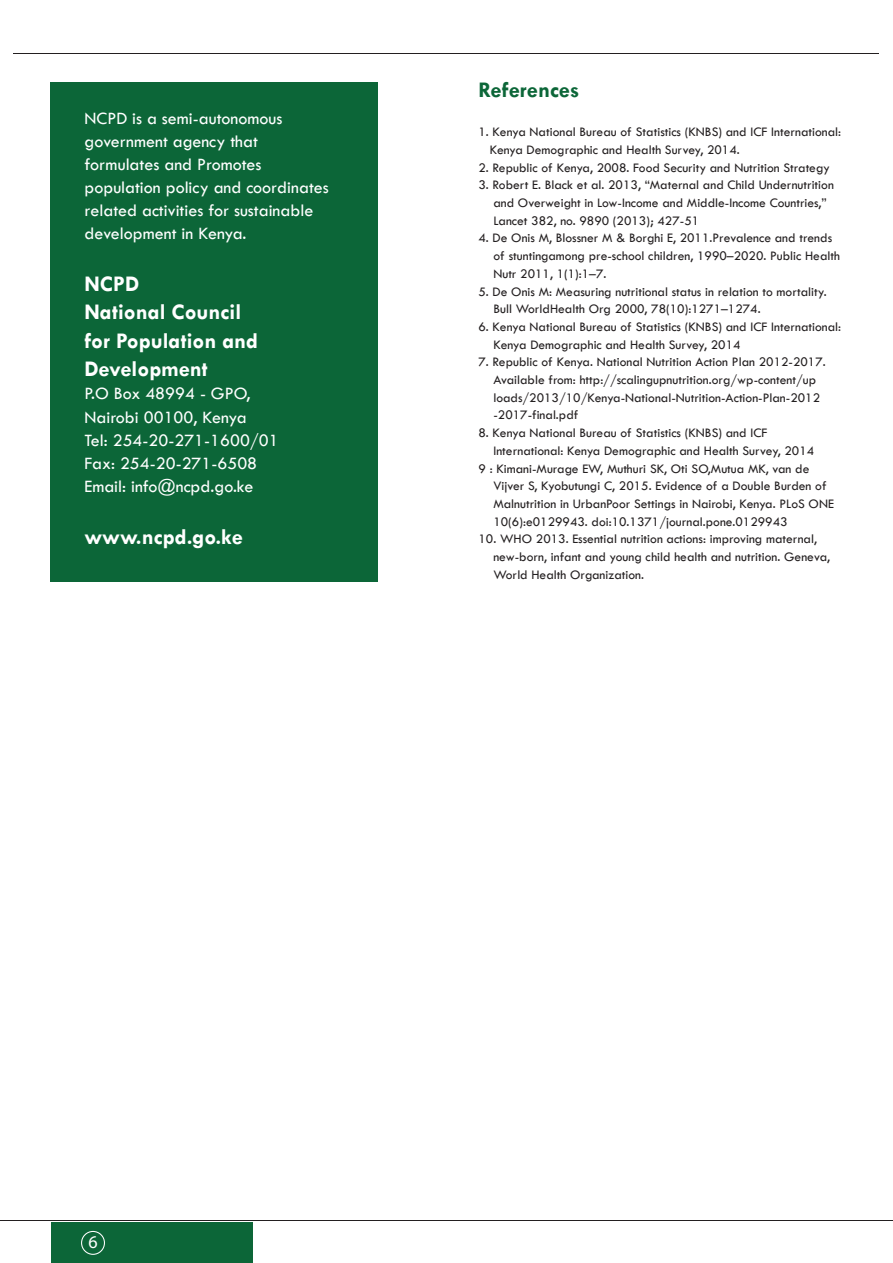
<style>
.page{position:relative;width:893px;height:1263px;background:#fff}
.page>*{position:absolute;margin:0;border:0;box-sizing:border-box;transform-origin:0 0}
.t1{font:700 22.5px/28.5px "Tw Cen";color:#fff}
.t2{font:700 22.5px "Tw Cen";color:#0c6638}
.t3{font:18px/23.1px "Tw Cen";color:#fff}
.t4{font:18px "Myriad Pro";color:#fff}
.t5{font:13.5px/17.7px "Tw Cen";color:#231f20}
</style>
<div class="page">
<div style="left:50px;top:82px;width:327px;height:500px;background:#0c6638"></div>
<hr style="left:14px;top:53px;width:865px;height:1px;background:#231f20">
<hr style="left:0;top:1220px;width:893px;height:1px;background:#231f20">
<div style="left:51px;top:1223px;width:201px;height:40px;background:#0c6638"></div>
<div style="left:81px;top:1231px;width:24px;height:24px;border:1px solid #fff;border-radius:50%"></div>
<h2 class="t3" style="left:84px;top:106px;width:246px">NCPD is a semi-autonomous government agency that formulates and Promotes population policy and coordinates related activities for sustainable development in Kenya.</h2>
<h1 class="t1" style="left:84px;top:269px;width:175px">NCPD<br>National Council for Population and<br>Development</h1>
<h2 class="t3" style="left:84px;top:382px;width:196px">P.O Box 48994 - GPO,<br>Nairobi 00100, Kenya<br>Tel: 254-20-271-1600/01<br>Fax: 254-20-271-6508<br>Email: info@ncpd.go.ke</h2>
<h1 class="t1" style="left:84px;top:521px;width:160px">www.ncpd.go.ke</h1>
<h1 class="t2" style="left:478px;top:77px;width:102px">References</h1>
<p class="t5" style="left:490px;top:123px;width:353px;text-indent:-11px">1. Kenya National Bureau of Statistics (KNBS) and ICF International:<br>Kenya Demographic and Health Survey, 2014.</p>
<p class="t5" style="left:478px;top:158px;width:353px">2. Republic of Kenya, 2008. Food Security and Nutrition Strategy</p>
<p class="t5" style="left:493px;top:176px;width:342px;text-indent:-15px">3. Robert E. Black et al. 2013, “Maternal and Child Undernutrition and Overweight in Low-Income and Middle-Income Countries,”<br>Lancet 382, no. 9890 (2013); 427-51</p>
<p class="t5" style="left:493px;top:229px;width:348px;text-indent:-15px">4. De Onis M, Blossner M &amp; Borghi E, 2011.Prevalence and trends of stuntingamong pre-school children, 1990–2020. Public Health<br>Nutr 2011, 1(1):1–7.</p>
<p class="t5" style="left:493px;top:282px;width:335px;text-indent:-15px">5. De Onis M: Measuring nutritional status in relation to mortality.<br>Bull WorldHealth Org 2000, 78(10):1271–1274.</p>
<p class="t5" style="left:493px;top:318px;width:349px;text-indent:-15px">6. Kenya National Bureau of Statistics (KNBS) and ICF International:<br>Kenya Demographic and Health Survey, 2014</p>
<p class="t5" style="left:493px;top:353px;width:334px;text-indent:-15px">7. Republic of Kenya. National Nutrition Action Plan 2012-2017.<br>Available from: http://scalingupnutrition.org/wp-content/up loads/2013/10/Kenya-National-Nutrition-Action-Plan-2012 -2017-final.pdf</p>
<p class="t5" style="left:478px;top:424px;width:290px">8. Kenya National Bureau of Statistics (KNBS) and ICF</p>
<p class="t5" style="left:493px;top:442px;width:322px">International: Kenya Demographic and Health Survey, 2014</p>
<p class="t5" style="left:478px;top:459px;width:332px">9 : Kimani-Murage EW, Muthuri SK, Oti SO,Mutua MK, van de</p>
<p class="t5" style="left:493px;top:477px;width:335px">Vijver S, Kyobutungi C, 2015. Evidence of a Double Burden of</p>
<p class="t5" style="left:493px;top:495px;width:342px">Malnutrition in UrbanPoor Settings in Nairobi, Kenya. PLoS ONE</p>
<p class="t5" style="left:493px;top:512px;width:296px">10(6):e0129943. doi:10.1371/journal.pone.0129943</p>
<p class="t5" style="left:493px;top:530px;width:338px;text-indent:-15px">10. WHO 2013. Essential nutrition actions: improving maternal, new-born, infant and young child health and nutrition. Geneva,<br>World Health Organization.</p>
<h2 class="t4" style="left:88px;top:1231px;width:11px">6</h2>
</div>
